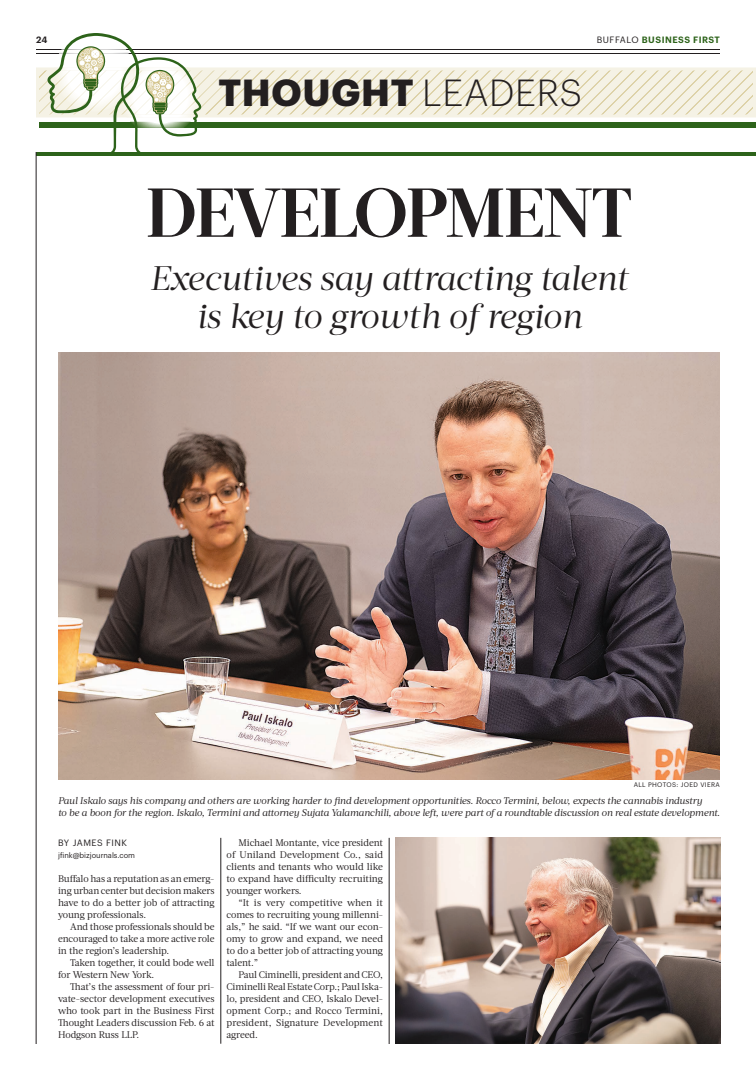
<style>
.page{position:relative;width:756px;height:1080px;background:#fff}
.page>*{position:absolute;margin:0;border:0;box-sizing:border-box;transform-origin:0 0}
.t1{font:700 69px "Acta Headline";letter-spacing:-.03em;color:#231f20}
.t2{font:700 37px "Graphik";letter-spacing:.02em;color:#231f20}
.t3{font:italic 34px/38.2px "Acta Headline";letter-spacing:-.02em;color:#231f20;text-align:center}
.t4{font:9.7px/12px "Acta";letter-spacing:-.01em;color:#231f20;text-align:justify}
.t5{font:italic 9.7px/12px "Acta";letter-spacing:-.015em;color:#231f20}
.t6{font:600 9px "Graphik";letter-spacing:.055em;color:#2d631a}
.t7{font:9px "Graphik";letter-spacing:.055em;color:#231f20}
.t8{font:600 9px "Graphik";color:#231f20}
.t9{font:7.5px "Graphik";color:#231f20}
.t10{font:6.5px "Graphik";letter-spacing:.055em;color:#231f20}
.s1{font-weight:400;color:#231f20}
.s2{font-weight:300}
</style>
<div class="page">
<svg style="left:36px;top:33px;width:718px;height:119px"></svg>
<hr style="left:36px;top:152px;width:720px;height:4px;background:#2d631a">
<hr style="left:221px;top:838px;width:1px;height:206px;background:#231f20">
<hr style="left:389px;top:838px;width:1px;height:206px;background:#231f20">
<img style="left:58px;top:353px;width:662px;height:426px">
<img style="left:395px;top:838px;width:325px;height:206px">
<hr style="left:36px;top:152px;width:1px;height:892px;background:#231f20">
<p class="t8" style="left:36px;top:33px;width:13px">24</p>
<p class="t6" style="left:597px;top:33px;width:125px"><span class="s1">BUFFALO</span> BUSINESS FIRST</p>
<h2 class="t2" style="left:218px;top:64px;width:365px">THOUGHT <span class="s2">LEADERS</span></h2>
<h1 class="t1" style="left:146px;top:172px;width:488px">DEVELOPMENT</h1>
<h3 class="t3" style="left:150px;top:260px;width:480px">Executives say attracting talent is key to growth of region</h3>
<p class="t10" style="left:634px;top:780px;width:88px">ALL PHOTOS: JOED VIERA</p>
<p class="t5" style="left:58px;top:795px;width:663px">Paul Iskalo says his company and others are working harder to find development opportunities. Rocco Termini, below, expects the cannabis industry<br>to be a boon for the region. Iskalo, Termini and attorney Sujata Yalamanchili, above left, were part of a roundtable discussion on real estate development.</p>
<p class="t7" style="left:58px;top:836px;width:70px">BY JAMES FINK</p>
<p class="t9" style="left:58px;top:850px;width:79px">jfink@bizjournals.com</p>
<p class="t4" style="left:58px;top:873px;width:158px">Buffalo has a reputation as an emerg&shy;ing urban center but decision makers have to do a better job of attracting young professionals.</p>
<p class="t4" style="left:58px;top:921px;width:158px;text-indent:12px">And those professionals should be encouraged to take a more active role in the region’s leadership.</p>
<p class="t4" style="left:58px;top:957px;width:158px;text-indent:12px">Taken together, it could bode well for Western New York.</p>
<p class="t4" style="left:81px;top:981px;width:135px">at’s the assessment of four pri-</p>
<p class="t4" style="left:58px;top:993px;width:158px">vate-sector development executives</p>
<p class="t4" style="left:58px;top:1005px;width:158px">who took part in the Business First</p>
<p class="t4" style="left:69px;top:1017px;width:147px">ought Leaders discussion Feb. 6 at</p>
<p class="t4" style="left:58px;top:1029px;width:83px">Hodgson Russ LLP.</p>
<p class="t4" style="left:227px;top:837px;width:158px;text-indent:12px">Michael Montante, vice president of Uniland Development Co., said clients and tenants who would like to expand have difficulty recruiting younger workers.</p>
<p class="t4" style="left:227px;top:897px;width:158px;text-indent:12px">“It is very competitive when it comes to recruiting young millenni&shy;als,” he said. “If we want our econ&shy;omy to grow and expand, we need to do a better job of attracting young talent.”</p>
<p class="t4" style="left:227px;top:969px;width:158px;text-indent:12px">Paul Ciminelli, president and CEO, Ciminelli Real Estate Corp.; Paul Iska&shy;lo, president and CEO, Iskalo Devel&shy;opment Corp.; and Rocco Termini, president, Signature Development agreed.</p>
</div>
